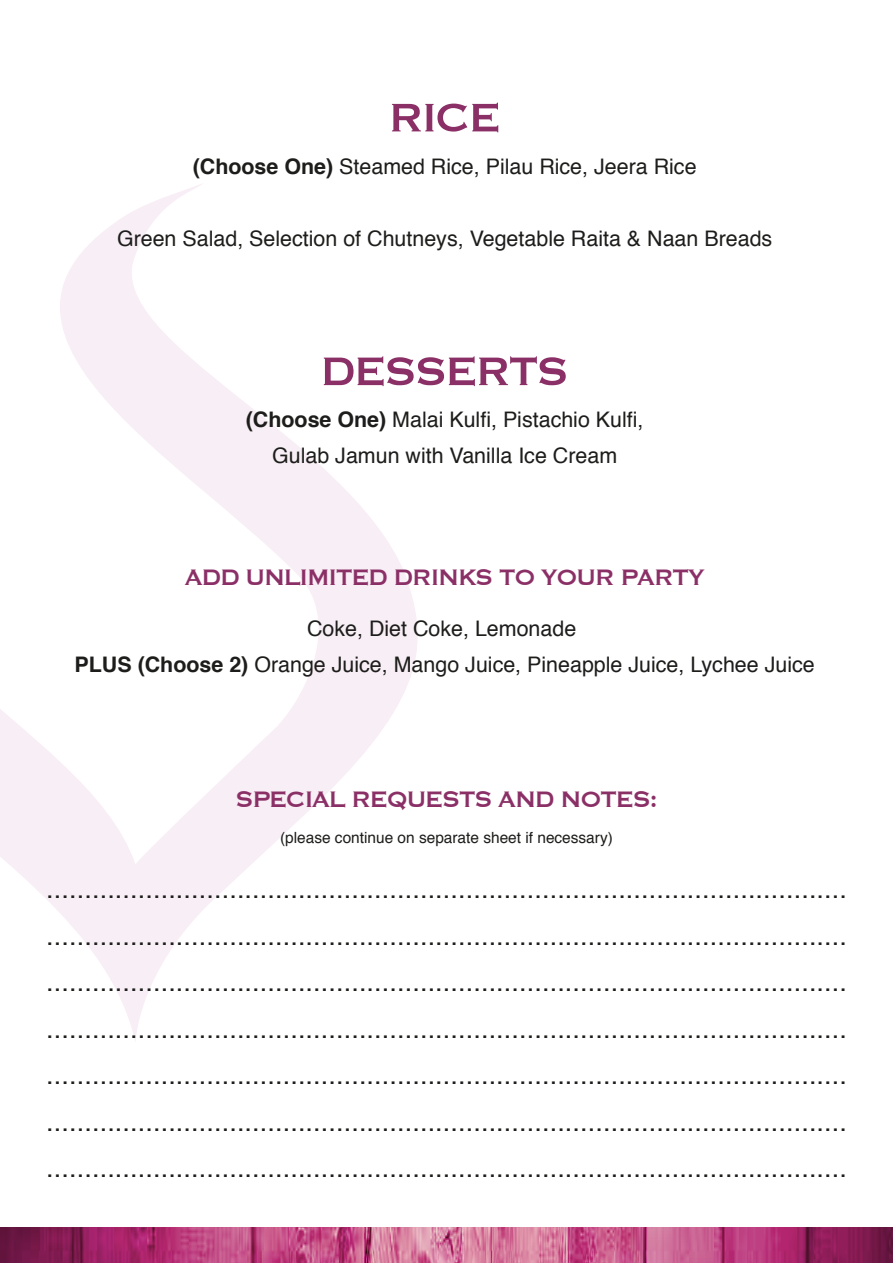
<style>
.page{position:relative;width:893px;height:1263px;background:#fff}
.page>*{position:absolute;margin:0;border:0;box-sizing:border-box;transform-origin:0 0}
.t1{font:52.35px "Copperplate";letter-spacing:-.06em;color:#8b3067;scale:.96 1}
.t2{font:29.1px "Copperplate";letter-spacing:-.06em;color:#8b3067;scale:.96 1}
.t3{font:27.45px/46.5px "Helvetica";color:#1d1d1b;text-align:justify}
.t4{font:21.45px/36px "Helvetica";color:#1d1d1b;text-align:center}
.t5{font:15.45px "Helvetica";color:#1d1d1b}
.s1{font-weight:700}
</style>
<div class="page">
<svg style="left:0;top:184px;width:418px;height:857px"></svg>
<svg style="left:0;top:1227px;width:893px;height:36px;background:#b54a7d"></svg>
<h1 class="t1" style="left:388px;top:83px;width:120px">RICE</h1>
<p class="t4" style="left:193px;top:149px;width:505px"><span class="s1">(Choose One)</span> Steamed Rice, Pilau Rice, Jeera Rice</p>
<p class="t4" style="left:117px;top:221px;width:657px">Green Salad, Selection of Chutneys, Vegetable Raita &amp; Naan Breads</p>
<h1 class="t1" style="left:320px;top:337px;width:261px">DESSERTS</h1>
<p class="t4" style="left:246px;top:403px;width:399px"><span class="s1">(Choose One)</span> Malai Kulfi, Pistachio Kulfi,<br>Gulab Jamun with Vanilla Ice Cream</p>
<p class="t2" style="left:185px;top:558px;width:543px">ADD UNLIMITED DRINKS TO YOUR PARTY</p>
<p class="t4" style="left:75px;top:611px;width:742px">Coke, Diet Coke, Lemonade<br><span class="s1">PLUS (Choose 2)</span> Orange Juice, Mango Juice, Pineapple Juice, Lychee Juice</p>
<p class="t2" style="left:235px;top:780px;width:442px">SPECIAL REQUESTS AND NOTES:</p>
<p class="t5" style="left:280px;top:825px;width:334px">(please continue on separate sheet if necessary)</p>
<p class="t3" style="left:46px;top:866px;width:802px">......................................................................................................... ......................................................................................................... ......................................................................................................... ......................................................................................................... ......................................................................................................... ......................................................................................................... .........................................................................................................</p>
</div>
